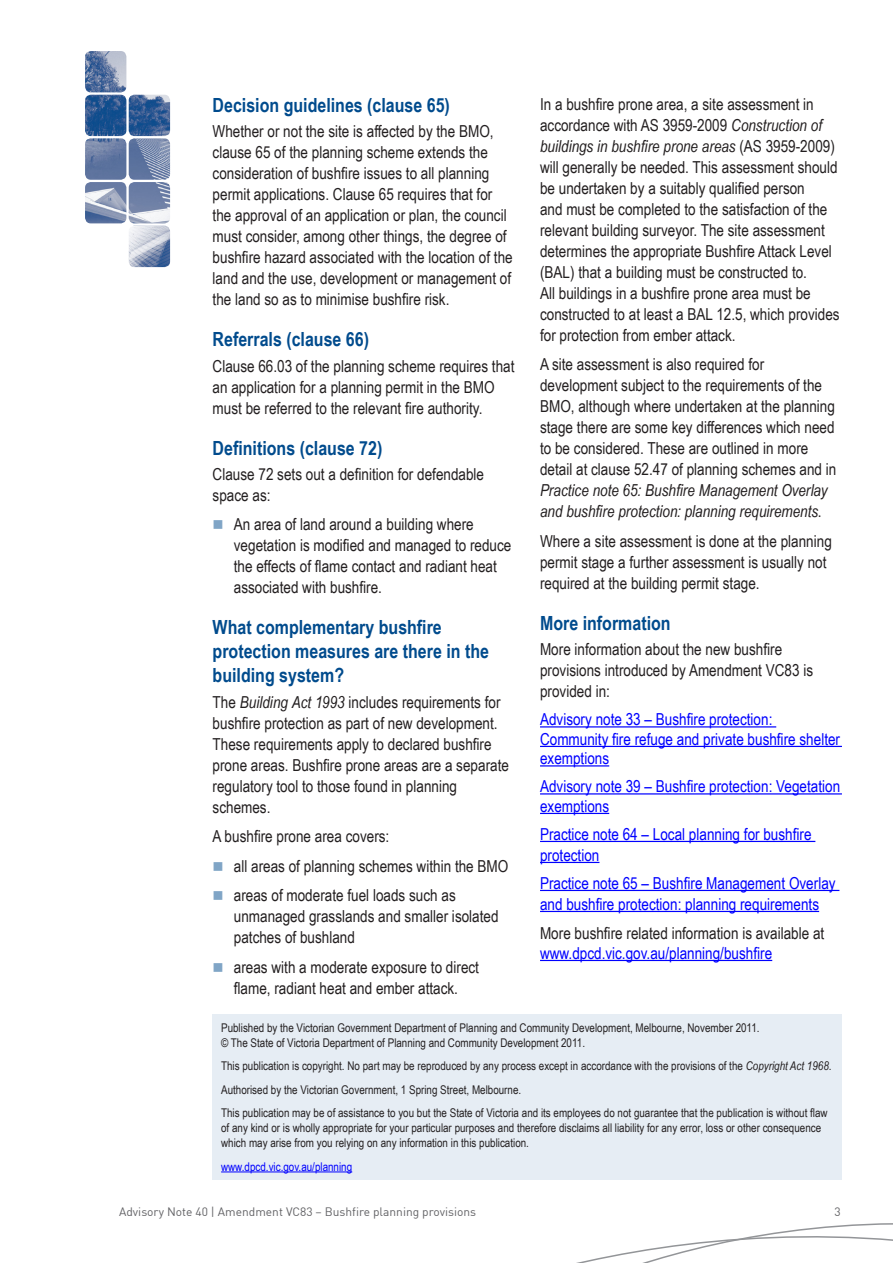
<style>
.page{position:relative;width:893px;height:1263px;background:#fff}
.page>*{position:absolute;margin:0;border:0;box-sizing:border-box;transform-origin:0 0}
.Heading_A{font:700 19.5px/24px "Arial Narrow";color:#004b8d}
.Body_text{font:16.5px/21px "Arial Narrow";color:#231f20}
.Bullets_1{font:16.5px/21px "Arial Narrow";color:#231f20}
.Body_text-2{font:16.5px/19.5px "Arial Narrow";color:#00f}
.t1{font:12px/15px "Arial Narrow";color:#231f20}
.t2{font:12px "DIN";color:#636366}
.t3{font:12px "Arial Narrow";color:#00f}
.s1{font-style:italic}
.s2{color:#00f}
</style>
<div class="page">
<hr style="left:540px;top:726px;width:236px;height:1px;background:#00f">
<hr style="left:540px;top:746px;width:302px;height:1px;background:#00f">
<hr style="left:540px;top:765px;width:69px;height:1px;background:#00f">
<hr style="left:540px;top:793px;width:302px;height:1px;background:#00f">
<hr style="left:540px;top:813px;width:69px;height:1px;background:#00f">
<hr style="left:540px;top:841px;width:275px;height:1px;background:#00f">
<hr style="left:540px;top:862px;width:59px;height:1px;background:#00f">
<hr style="left:540px;top:890px;width:299px;height:1px;background:#00f">
<hr style="left:540px;top:911px;width:279px;height:1px;background:#00f">
<hr style="left:540px;top:960px;width:232px;height:1px;background:#00f">
<svg style="left:403px;top:1179px;width:490px;height:84px"></svg>
<div style="left:213px;top:1014px;width:629px;height:165px;background:#e6edf4"></div>
<hr style="left:221px;top:1171px;width:131px;height:1px;background:#00f">
<img style="left:85px;top:182px;width:41px;height:41px">
<img style="left:85px;top:138px;width:41px;height:42px">
<img style="left:85px;top:95px;width:41px;height:41px">
<img style="left:85px;top:51px;width:41px;height:41px">
<img style="left:129px;top:95px;width:41px;height:41px">
<img style="left:129px;top:138px;width:41px;height:42px">
<img style="left:129px;top:182px;width:41px;height:41px">
<img style="left:129px;top:226px;width:41px;height:41px">
<p class="Heading_A" style="left:213px;top:92px;width:239px">Decision guidelines (clause 65)</p>
<p class="Body_text" style="left:213px;top:120px;width:302px">Whether or not the site is affected by the BMO, clause 65 of the planning scheme extends the consideration of bushfire issues to all planning permit applications. Clause 65 requires that for the approval of an application or plan, the council must consider, among other things, the degree of bushfire hazard associated with the location of the land and the use, development or management of the land so as to minimise bushfire risk.</p>
<p class="Heading_A" style="left:213px;top:326px;width:158px">Referrals (clause 66)</p>
<p class="Body_text" style="left:213px;top:355px;width:303px">Clause 66.03 of the planning scheme requires that an application for a planning permit in the BMO must be referred to the relevant fire authority.</p>
<p class="Heading_A" style="left:213px;top:435px;width:171px">Definitions (clause 72)</p>
<p class="Body_text" style="left:213px;top:463px;width:273px">Clause 72 sets out a definition for defendable space as:</p>
<p class="Bullets_1" style="left:234px;top:513px;width:279px">An area of land around a building where vegetation is modified and managed to reduce the effects of flame contact and radiant heat associated with bushfire.</p>
<p class="Heading_A" style="left:213px;top:614px;width:278px">What complementary bushfire protection measures are there in the building system?</p>
<p class="Body_text" style="left:213px;top:691px;width:298px">The <span class="s1">Building Act 1993</span> includes requirements for bushfire protection as part of new development.<br>These requirements apply to declared bushfire prone areas. Bushfire prone areas are a separate regulatory tool to those found in planning schemes.</p>
<p class="Body_text" style="left:213px;top:825px;width:178px">A bushfire prone area covers:</p>
<p class="Bullets_1" style="left:234px;top:855px;width:276px">all areas of planning schemes within the BMO</p>
<p class="Bullets_1" style="left:234px;top:884px;width:266px">areas of moderate fuel loads such as unmanaged grasslands and smaller isolated patches of bushland</p>
<p class="Bullets_1" style="left:234px;top:956px;width:247px">areas with a moderate exposure to direct flame, radiant heat and ember attack.</p>
<p class="Body_text" style="left:540px;top:93px;width:301px">In a bushfire prone area, a site assessment in accordance with AS 3959-2009 <span class="s1">Construction of buildings in bushfire prone areas</span> (AS 3959-2009) will generally be needed. This assessment should be undertaken by a suitably qualified person<br>and must be completed to the satisfaction of the relevant building surveyor. The site assessment determines the appropriate Bushfire Attack Level (BAL) that a building must be constructed to.<br>All buildings in a bushfire prone area must be constructed to at least a BAL 12.5, which provides for protection from ember attack.</p>
<p class="Body_text" style="left:540px;top:353px;width:298px">A site assessment is also required for development subject to the requirements of the BMO, although where undertaken at the planning stage there are some key differences which need to be considered. These are outlined in more detail at clause 52.47 of planning schemes and in <span class="s1">Practice note 65: Bushfire Management Overlay and bushfire protection: planning requirements</span>.</p>
<p class="Body_text" style="left:540px;top:530px;width:293px">Where a site assessment is done at the planning permit stage a further assessment is usually not required at the building permit stage.</p>
<p class="Heading_A" style="left:540px;top:610px;width:132px">More information</p>
<p class="Body_text" style="left:540px;top:638px;width:275px">More information about the new bushfire provisions introduced by Amendment VC83 is provided in:</p>
<p class="Body_text-2" style="left:540px;top:709px;width:302px">Advisory note 33 – Bushfire protection:<br>Community fire refuge and private bushfire shelter exemptions</p>
<p class="Body_text-2" style="left:540px;top:776px;width:302px">Advisory note 39 – Bushfire protection: Vegetation exemptions</p>
<p class="Body_text-2" style="left:540px;top:823px;width:273px;line-height:21px">Practice note 64 – Local planning for bushfire protection</p>
<p class="Body_text-2" style="left:540px;top:872px;width:297px;line-height:21px">Practice note 65 – Bushfire Management Overlay and bushfire protection: planning requirements</p>
<p class="Body_text" style="left:540px;top:923px;width:286px;line-height:19.5px">More bushfire related information is available at <span class="s2">www.dpcd.vic.gov.au/planning/bushfire</span></p>
<p class="t1" style="left:221px;top:1019px;width:540px">Published by the Victorian Government Department of Planning and Community Development, Melbourne, November 2011. © The State of Victoria Department of Planning and Community Development 2011.</p>
<p class="t1" style="left:221px;top:1058px;width:612px">This publication is copyright. No part may be reproduced by any process except in accordance with the provisions of the <span class="s1">Copyright Act 1968</span>.</p>
<p class="t1" style="left:221px;top:1081px;width:302px">Authorised by the Victorian Government, 1 Spring Street, Melbourne.</p>
<p class="t1" style="left:221px;top:1105px;width:608px">This publication may be of assistance to you but the State of Victoria and its employees do not guarantee that the publication is without flaw of any kind or is wholly appropriate for your particular purposes and therefore disclaims all liability for any error, loss or other consequence which may arise from you relying on any information in this publication.</p>
<p class="t3" style="left:221px;top:1157px;width:133px">www.dpcd.vic.gov.au/planning</p>
<p class="t2" style="left:119px;top:1204px;width:359px">Advisory Note 40 | Amendment VC83 – Bushfire planning provisions</p>
<p class="t2" style="left:834px;top:1204px;width:8px">3</p>
</div>
